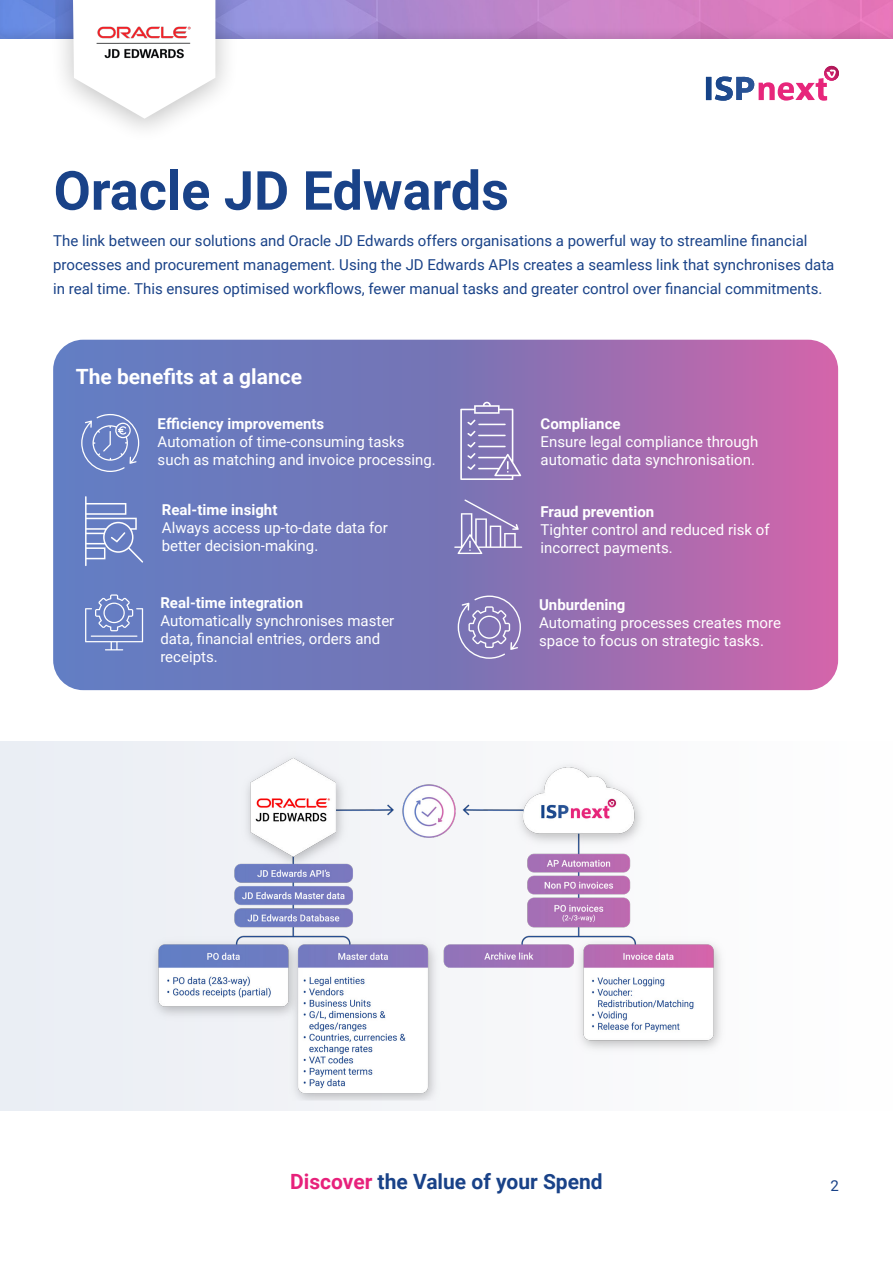
<style>
.page{position:relative;width:893px;height:1263px;background:#fff}
.page>*{position:absolute;margin:0;border:0;box-sizing:border-box;transform-origin:0 0}
.t1{font:700 54px "Roboto";color:#194288}
.t2{font:700 21px "Roboto";color:#194288}
.t3{font:700 21px "Roboto";color:#fff}
.t4{font:15px/18px "Roboto";color:#fff}
.t5{font:15px/24px "Roboto";color:#194288}
.t6{font:700 15px "Roboto";color:#fff}
.s1{color:#e7217b}
</style>
<div class="page">
<div style="left:0;top:0;width:893px;height:41px;background:#000;opacity:.1"></div>
<div style="left:824px;top:66px;width:15px;height:15px;background:#b6185c;border-radius:7px"></div>
<svg style="left:706px;top:69px;width:130px;height:32px"></svg>
<div style="left:49px;top:0;width:190px;height:145px;background:#000;opacity:.25"></div>
<svg style="left:73px;top:0;width:142px;height:119px"></svg>
<img style="left:97px;top:6px;width:94px;height:84px">
<div style="left:0;top:741px;width:893px;height:369px;background:linear-gradient(to right,#eaedf3,#fffefe)"></div>
<img style="left:124px;top:750px;width:623px;height:350px">
<svg style="left:53px;top:340px;width:785px;height:350px;background:#8a72b5"></svg>
<svg style="left:81px;top:414px;width:58px;height:58px;background:#7b8fca"></svg>
<svg style="left:85px;top:496px;width:58px;height:70px;background:#7f92cc"></svg>
<svg style="left:454px;top:499px;width:68px;height:55px;background:#9388bf"></svg>
<svg style="left:85px;top:594px;width:58px;height:56px;background:#7d90cb"></svg>
<svg style="left:458px;top:595px;width:63px;height:64px;background:#9287be"></svg>
<svg style="left:460px;top:402px;width:61px;height:78px;background:#968bc0"></svg>
<h1 class="t1" style="left:54px;top:153px;width:457px">Oracle JD Edwards</h1>
<p class="t5" style="left:53px;top:228px;width:783px">The link between our solutions and Oracle JD Edwards offers organisations a powerful way to streamline financial processes and procurement management. Using the JD Edwards APIs creates a seamless link that synchronises data in real time. This ensures optimised workflows, fewer manual tasks and greater control over financial commitments.</p>
<h2 class="t3" style="left:76px;top:362px;width:228px">The benefits at a glance</h2>
<p class="t6" style="left:158px;top:413px;width:168px">Efficiency improvements</p>
<p class="t4" style="left:158px;top:432px;width:280px">Automation of time-consuming tasks such as matching and invoice processing.</p>
<p class="t6" style="left:162px;top:499px;width:117px">Real-time insight</p>
<p class="t4" style="left:162px;top:518px;width:227px">Always access up-to-date data for better decision-making.</p>
<p class="t6" style="left:160px;top:592px;width:144px">Real-time integration</p>
<p class="t4" style="left:160px;top:611px;width:235px">Automatically synchronises master data, financial entries, orders and receipts.</p>
<p class="t6" style="left:541px;top:413px;width:82px">Compliance</p>
<p class="t4" style="left:541px;top:432px;width:219px">Ensure legal compliance through automatic data synchronisation.</p>
<p class="t6" style="left:541px;top:501px;width:115px">Fraud prevention</p>
<p class="t4" style="left:541px;top:520px;width:231px">Tighter control and reduced risk of incorrect payments.</p>
<p class="t6" style="left:539px;top:594px;width:88px">Unburdening</p>
<p class="t4" style="left:539px;top:613px;width:243px">Automating processes creates more space to focus on strategic tasks.</p>
<h2 class="t2" style="left:290px;top:1167px;width:314px"><span class="s1">Discover</span> the Value of your Spend</h2>
<p class="t5" style="left:830px;top:1173px;width:10px">2</p>
</div>
